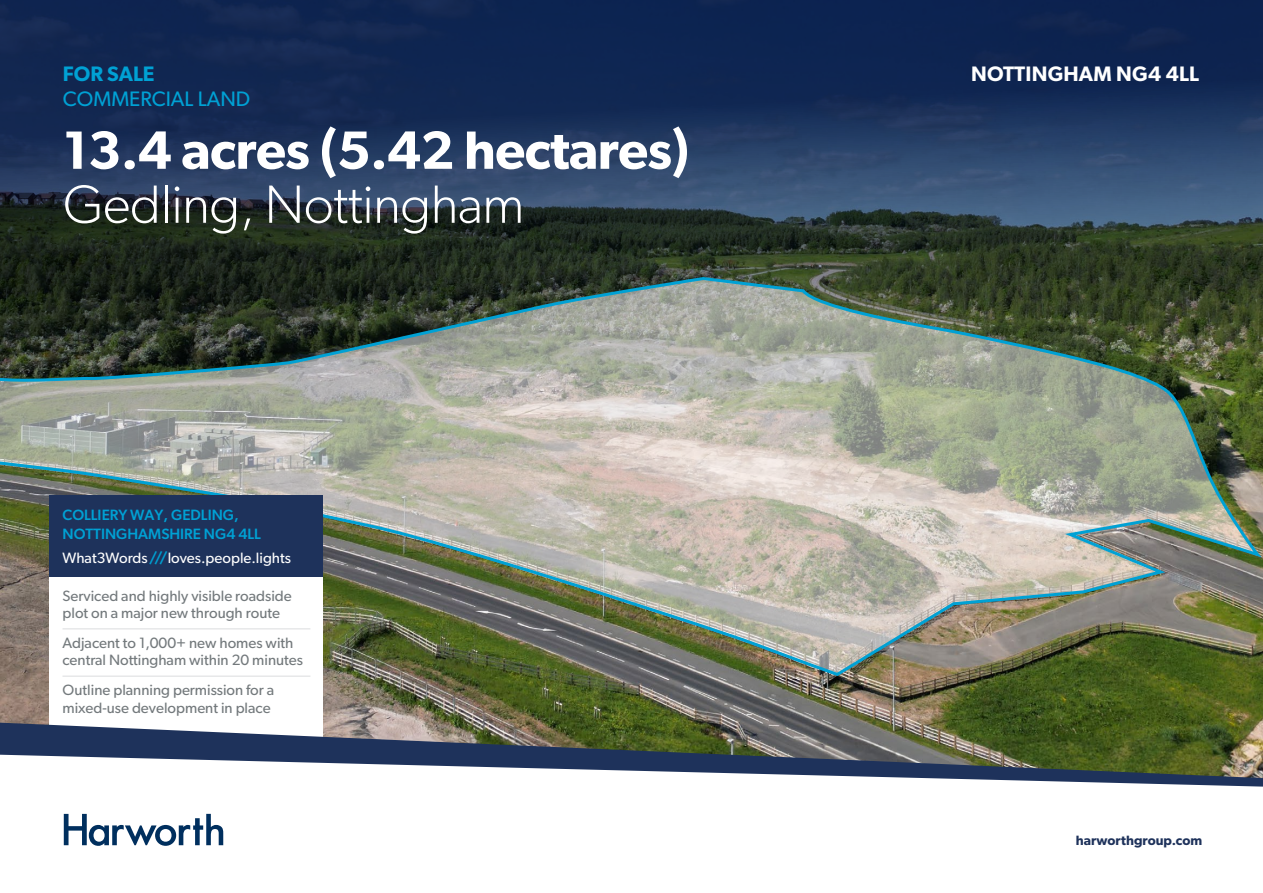
<style>
.page{position:relative;width:1263px;height:893px;background:#fff}
.page>*{position:absolute;margin:0;border:0;box-sizing:border-box;transform-origin:0 0}
.HE_accommodation_-_g{font:600 54px "Gibson";letter-spacing:-.01em;color:#fff}
.HE_accommodation_-_g-2{font:300 54px "Gibson";letter-spacing:-.01em;color:#fff}
.t1{font:600 21px "Gibson";letter-spacing:.01em;color:#fff}
.HE_accommodation_-_g-3{font:21px "Gibson";color:#00a1d4}
.HE_accommodation_-_g-4{font:600 21px "Gibson";color:#00a1d4}
.t2{font:15px/17.2px "Gibson";color:#73797c}
.t3{font:500 15px/19.5px "Gibson";color:#00a1d4}
.t4{font:15px "Gibson";color:#fff}
.t5{font:600 13.5px "Gibson";color:#1e325b}
.s1{font-weight:600;color:#009ecf}
</style>
<div class="page">
<svg style="left:64px;top:814px;width:159px;height:32px"></svg>
<img style="left:0;top:438px;width:1263px;height:285px">
<svg style="left:0;top:0;width:1263px;height:438px;background:#1f334e"></svg>
<img style="left:0;top:279px;width:1260px;height:401px">
<div style="left:50px;top:576px;width:273px;height:172px;background:#fff"></div>
<hr style="left:63px;top:629px;width:247px;height:1px;background:#dbdcde">
<hr style="left:63px;top:676px;width:247px;height:1px;background:#dbdcde">
<div style="left:50px;top:495px;width:273px;height:81px;background:#1e325b"></div>
<img style="left:0;top:723px;width:1263px;height:64px">
<p class="HE_accommodation_-_g-4" style="left:63px;top:61px;width:93px">FOR SALE</p>
<p class="t1" style="left:971px;top:61px;width:229px">NOTTINGHAM NG4 4LL</p>
<p class="HE_accommodation_-_g-3" style="left:63px;top:86px;width:189px">COMMERCIAL LAND</p>
<p class="HE_accommodation_-_g" style="left:63px;top:118px;width:628px">13.4 acres (5.42 hectares)</p>
<p class="HE_accommodation_-_g-2" style="left:63px;top:172px;width:463px">Gedling, Nottingham</p>
<p class="t3" style="left:63px;top:504px;width:200px">COLLIERY WAY, GEDLING,<br>NOTTINGHAMSHIRE NG4 4LL</p>
<p class="t4" style="left:63px;top:549px;width:230px">What3Words <span class="s1">///</span>loves.people.lights</p>
<p class="t2" style="left:63px;top:587px;width:231px">Serviced and highly visible roadside plot on a major new through route</p>
<p class="t2" style="left:63px;top:634px;width:242px">Adjacent to 1,000+ new homes with central Nottingham within 20 minutes</p>
<p class="t2" style="left:63px;top:681px;width:213px">Outline planning permission for a mixed-use development in place</p>
<p class="t5" style="left:1076px;top:832px;width:128px">harworthgroup.com</p>
</div>
